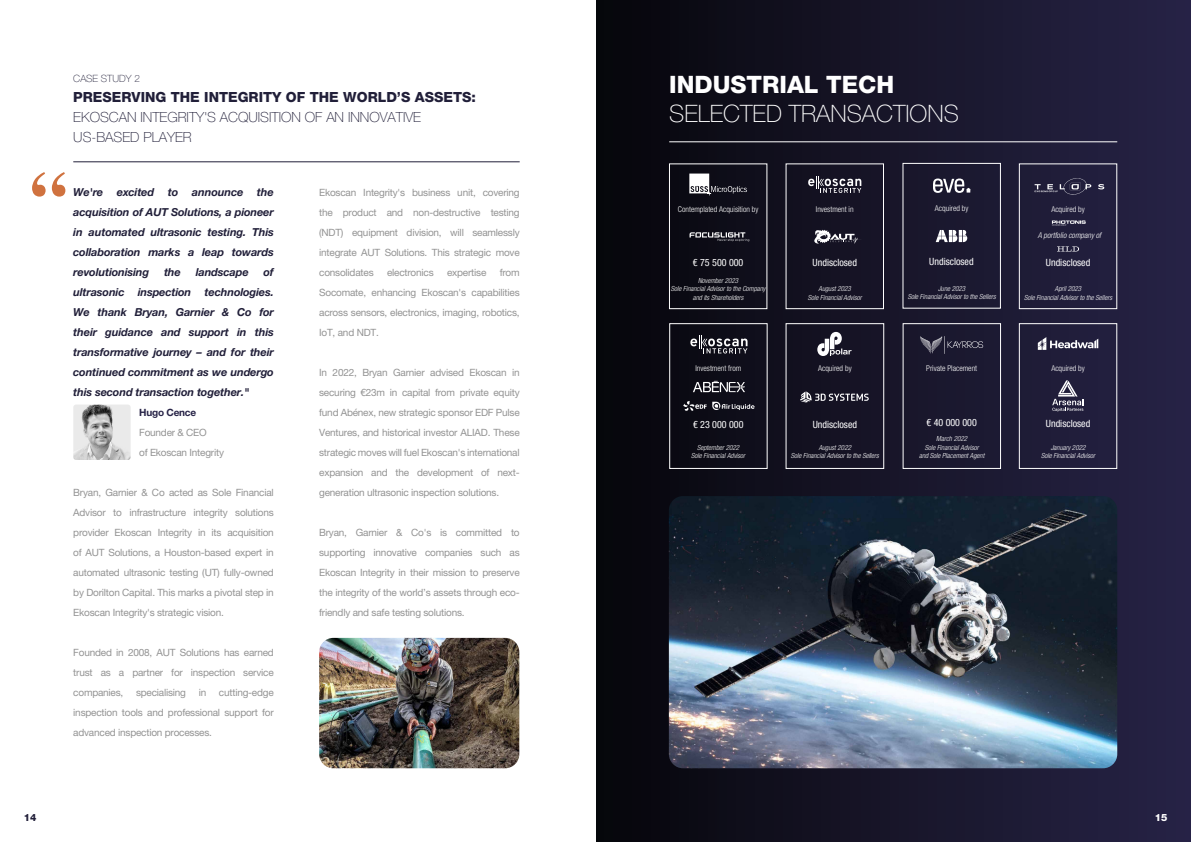
<style>
.page{position:relative;width:1191px;height:842px;background:#fff}
.page>*{position:absolute;margin:0;border:0;box-sizing:border-box;transform-origin:0 0}
.t1{font:24px "Helvetica Neue LT 35 Th";color:#fff}
.t2{font:24px "Helvetica Neue LT 85 Hv";color:#fff}
.t3{font:14px/20px "Helvetica Neue LT 35 Th";color:#211f39}
.t4{font:14px "Helvetica Neue LT 85 Hv";color:#211f39}
.t5{font:11px/20px "Helvetica Neue LT 76 Bd It";letter-spacing:-.01em;color:#211f39;text-align:justify}
.t6{font:10px/20px "Helvetica Neue LT 55 Rm";letter-spacing:-.02em;color:#939393;text-align:justify}
.t7{font:10px "Helvetica Neue LT 57 Cn";color:#fff}
.t8{font:10px "Helvetica Neue LT 35 Th";color:#211f39}
.t9{font:10px "Helvetica Neue LT 75 Bd";letter-spacing:-.02em;color:#272347}
.t10{font:10px "Helvetica Neue LT 85 Hv";color:#211f39}
.t11{font:10px "Helvetica Neue LT 85 Hv";color:#fff}
.t12{font:8px "Helvetica Neue LT 47 Lt Cn";color:#fff}
.t13{font:8px "Helvetica Neue LT 47 Lt Cn Obl";color:#fff}
.t14{font:7px/8.4px "Helvetica Neue LT 47 Lt Cn Obl";color:#fff;text-align:center}
</style>
<div class="page">
<div style="left:596px;top:0;width:595px;height:842px;background:linear-gradient(to right,#07070c,#292548)"></div>
<hr style="left:669px;top:142px;width:448px;height:1px;background:#fff">
<div style="left:669px;top:164px;width:98px;height:145px;border:1px solid #fff"></div>
<svg style="left:689px;top:174px;width:58px;height:21px"></svg>
<svg style="left:689px;top:232px;width:60px;height:9px"></svg>
<svg style="left:808px;top:176px;width:53px;height:17px"></svg>
<svg style="left:814px;top:230px;width:47px;height:14px"></svg>
<div style="left:1019px;top:164px;width:98px;height:145px;border:1px solid #fff"></div>
<svg style="left:1034px;top:178px;width:70px;height:17px"></svg>
<svg style="left:1052px;top:220px;width:33px;height:6px"></svg>
<svg style="left:1057px;top:246px;width:22px;height:5px"></svg>
<hr style="left:73px;top:162px;width:447px;height:1px;background:#211f39">
<img style="left:319px;top:638px;width:200px;height:130px">
<svg style="left:32px;top:172px;width:33px;height:25px"></svg>
<img style="left:73px;top:405px;width:58px;height:55px">
<svg style="left:933px;top:179px;width:37px;height:14px"></svg>
<svg style="left:935px;top:230px;width:32px;height:12px"></svg>
<div style="left:669px;top:323px;width:98px;height:146px;border:1px solid #fff"></div>
<svg style="left:690px;top:336px;width:57px;height:17px"></svg>
<svg style="left:693px;top:381px;width:52px;height:11px"></svg>
<svg style="left:683px;top:401px;width:23px;height:10px"></svg>
<svg style="left:712px;top:402px;width:42px;height:8px"></svg>
<div style="left:903px;top:323px;width:97px;height:146px;border:1px solid #fff"></div>
<svg style="left:920px;top:336px;width:63px;height:18px"></svg>
<img style="left:669px;top:496px;width:448px;height:272px">
<div style="left:1019px;top:323px;width:98px;height:146px;border:1px solid #fff"></div>
<svg style="left:1037px;top:337px;width:61px;height:13px"></svg>
<svg style="left:1052px;top:380px;width:31px;height:32px"></svg>
<div style="left:786px;top:323px;width:98px;height:146px;border:1px solid #fff"></div>
<svg style="left:817px;top:332px;width:34px;height:24px"></svg>
<svg style="left:800px;top:391px;width:68px;height:11px"></svg>
<p class="t8" style="left:73px;top:72px;width:68px">CASE STUDY 2</p>
<h2 class="t4" style="left:73px;top:89px;width:404px">PRESERVING THE INTEGRITY OF THE WORLD’S ASSETS:</h2>
<h2 class="t3" style="left:73px;top:107px;width:349px">EKOSCAN INTEGRITY'S ACQUISITION OF AN INNOVATIVE<br>US-BASED PLAYER</h2>
<p class="t5" style="left:73px;top:182px;width:202px">We're excited to announce the acquisition of AUT Solutions, a pioneer in automated ultrasonic testing. This collaboration marks a leap towards revolutionising</p>
<p class="t5" style="left:73px;top:262px;width:202px;text-indent:190px">of ultrasonic inspection technologies.<br>We thank Bryan, Garnier &amp; Co for their guidance and support in this transformative journey – and for their continued commitment as we undergo this second transaction together."</p>
<p class="t9" style="left:139px;top:409px;width:59px">Hugo Cence</p>
<p class="t6" style="left:139px;top:423px;width:86px">Founder &amp; CEO<br>of Ekoscan Integrity</p>
<p class="t6" style="left:73px;top:483px;width:202px">Bryan, Garnier &amp; Co acted as Sole Financial Advisor to infrastructure integrity solutions provider Ekoscan Integrity in its acquisition of AUT Solutions, a Houston-based expert in automated ultrasonic testing (UT) fully-owned by Dorilton Capital. This marks a pivotal step in Ekoscan Integrity's strategic vision.</p>
<p class="t6" style="left:73px;top:643px;width:202px">Founded in 2008, AUT Solutions has earned trust as a partner for inspection service companies,</p>
<p class="t5" style="left:164px;top:262px;width:18px">the</p>
<p class="t5" style="left:196px;top:262px;width:54px">landscape</p>
<p class="t6" style="left:73px;top:682px;width:202px;text-indent:146px">cutting-edge inspection tools and professional support for advanced inspection processes.</p>
<p class="t6" style="left:136px;top:682px;width:52px">specialising</p>
<p class="t6" style="left:199px;top:682px;width:9px">in</p>
<p class="t6" style="left:319px;top:183px;width:202px">Ekoscan Integrity's business unit, covering the product and non-destructive testing (NDT) equipment division, will seamlessly integrate AUT Solutions. This strategic move consolidates</p>
<p class="t6" style="left:319px;top:263px;width:202px;text-indent:180px">from Socomate, enhancing Ekoscan's capabilities across sensors, electronics, imaging, robotics, IoT, and NDT.</p>
<p class="t6" style="left:319px;top:363px;width:202px">In 2022, Bryan Garnier advised Ekoscan in securing €23m in capital from private equity fund Abénex, new strategic sponsor EDF Pulse Ventures, and historical investor ALIAD. These strategic moves will fuel Ekoscan's international expansion and the development of next&shy;generation ultrasonic inspection solutions.</p>
<p class="t6" style="left:319px;top:523px;width:202px">Bryan, Garnier &amp; Co's is committed to supporting innovative companies such as Ekoscan Integrity in their mission to preserve the integrity of the world’s assets through eco&shy;friendly and safe testing solutions.</p>
<p class="t6" style="left:387px;top:263px;width:48px">electronics</p>
<p class="t6" style="left:447px;top:263px;width:41px">expertise</p>
<h1 class="t2" style="left:669px;top:71px;width:226px">INDUSTRIAL TECH</h1>
<h1 class="t1" style="left:669px;top:99px;width:291px">SELECTED TRANSACTIONS</h1>
<p class="t12" style="left:678px;top:206px;width:82px">Contemplated Acquisition by</p>
<p class="t12" style="left:816px;top:206px;width:39px">Investment in</p>
<p class="t12" style="left:935px;top:205px;width:35px">Acquired by</p>
<p class="t12" style="left:1051px;top:206px;width:35px">Acquired by</p>
<p class="t13" style="left:1037px;top:232px;width:65px">A portfolio company of</p>
<p class="t7" style="left:693px;top:257px;width:52px">€ 75 500 000</p>
<p class="t14" style="left:671px;top:277px;width:96px">November 2023<br>Sole Financial Advisor to the Company and its Shareholders</p>
<p class="t7" style="left:812px;top:257px;width:46px">Undisclosed</p>
<p class="t14" style="left:807px;top:285px;width:55px">August 2023<br>Sole Financial Advisor</p>
<p class="t7" style="left:929px;top:256px;width:46px">Undisclosed</p>
<p class="t14" style="left:907px;top:285px;width:90px">June 2023<br>Sole Financial Advisor to the Sellers</p>
<p class="t7" style="left:1045px;top:257px;width:46px">Undisclosed</p>
<p class="t14" style="left:1024px;top:285px;width:90px">April 2023<br>Sole Financial Advisor to the Sellers</p>
<p class="t12" style="left:695px;top:366px;width:47px">Investment from</p>
<p class="t12" style="left:818px;top:366px;width:35px">Acquired by</p>
<p class="t12" style="left:926px;top:366px;width:52px">Private Placement</p>
<p class="t12" style="left:1051px;top:366px;width:35px">Acquired by</p>
<p class="t7" style="left:693px;top:418px;width:52px">€ 23 000 000</p>
<p class="t14" style="left:691px;top:444px;width:55px">September 2022<br>Sole Financial Advisor</p>
<p class="t7" style="left:812px;top:418px;width:46px">Undisclosed</p>
<p class="t14" style="left:791px;top:444px;width:90px">August 2022<br>Sole Financial Advisor to the Sellers</p>
<p class="t7" style="left:926px;top:416px;width:52px">€ 40 000 000</p>
<p class="t14" style="left:919px;top:435px;width:67px">March 2022<br>Sole Financial Advisor<br>and Sole Placement Agent</p>
<p class="t7" style="left:1045px;top:418px;width:46px">Undisclosed</p>
<p class="t14" style="left:1041px;top:444px;width:55px">January 2022<br>Sole Financial Advisor</p>
<p class="t10" style="left:24px;top:811px;width:14px">14</p>
<p class="t11" style="left:1154px;top:811px;width:14px">15</p>
</div>
